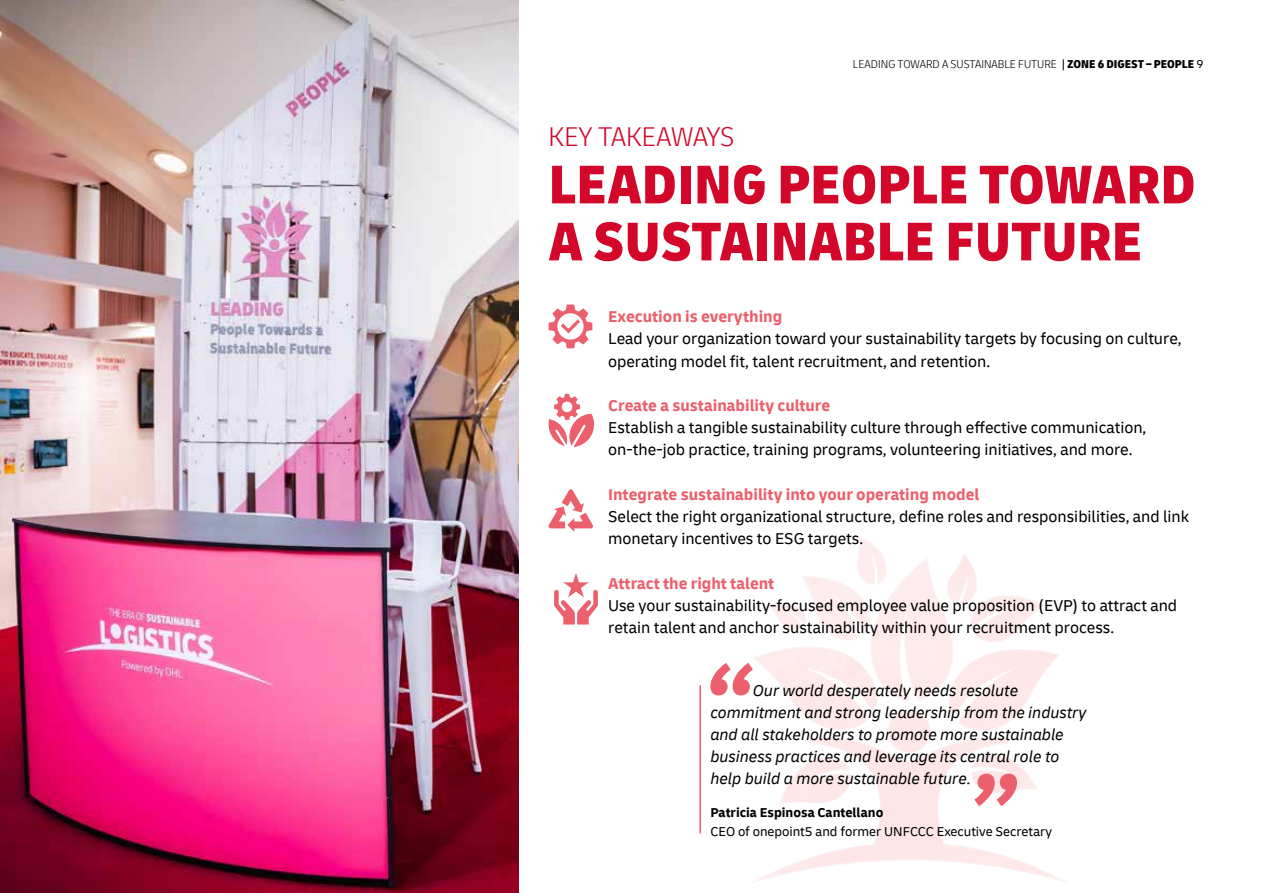
<style>
.page{position:relative;width:1263px;height:893px;background:#fff}
.page>*{position:absolute;margin:0;border:0;box-sizing:border-box;transform-origin:0 0}
.t1{font:900 condensed 57px/57px "Delivery";color:#d3072a}
.t2{font:300 condensed 28.5px "Delivery";letter-spacing:-.005em;color:#d3072a}
.t3{font:16.5px/22.2px "Delivery";color:#000}
.t4{font:italic 16.5px/22.2px "Delivery";color:#000}
.t5{font:700 16.5px "Delivery";color:#ec5f6c}
.t6{font:13.5px "Delivery";color:#000}
.t7{font:700 13.5px "Delivery";color:#000}
.t8{font:300 condensed 12px "Delivery";color:#000}
.s1{font-weight:400;font-stretch:normal}
.s2{font-weight:900}
</style>
<div class="page">
<svg style="left:974px;top:773px;width:43px;height:34px"></svg>
<hr style="left:699px;top:685px;width:2px;height:148px;background:#ec5f6c">
<svg style="left:710px;top:663px;width:43px;height:33px"></svg>
<img style="left:0;top:0;width:519px;height:893px">
<svg style="left:549px;top:304px;width:43px;height:44px"></svg>
<svg style="left:548px;top:394px;width:47px;height:53px"></svg>
<svg style="left:548px;top:489px;width:45px;height:43px"></svg>
<svg style="left:554px;top:573px;width:44px;height:51px"></svg>
<p class="t8" style="left:853px;top:56px;width:352px">LEADING TOWARD A SUSTAINABLE FUTURE <span class="s1">|</span> <span class="s2">ZONE 6 DIGEST – PEOPLE</span> <span class="s1">9</span></p>
<h2 class="t2" style="left:549px;top:118px;width:187px">KEY TAKEAWAYS</h2>
<h1 class="t1" style="left:549px;top:155px;width:649px">LEADING PEOPLE TOWARD<br>A SUSTAINABLE FUTURE</h1>
<p class="t5" style="left:608px;top:307px;width:176px">Execution is everything</p>
<p class="t3" style="left:608px;top:328px;width:575px">Lead your organization toward your sustainability targets by focusing on culture, operating model fit, talent recruitment, and retention.</p>
<p class="t5" style="left:608px;top:396px;width:224px">Create a sustainability culture</p>
<p class="t3" style="left:608px;top:416px;width:540px">Establish a tangible sustainability culture through effective communication, on-the-job practice, training programs, volunteering initiatives, and more.</p>
<p class="t5" style="left:608px;top:484px;width:373px">Integrate sustainability into your operating model</p>
<p class="t3" style="left:608px;top:505px;width:583px">Select the right organizational structure, define roles and responsibilities, and link monetary incentives to ESG targets.</p>
<p class="t5" style="left:608px;top:573px;width:168px">Attract the right talent</p>
<p class="t3" style="left:608px;top:594px;width:571px">Use your sustainability-focused employee value proposition (EVP) to attract and retain talent and anchor sustainability within your recruitment process.</p>
<p class="t4" style="left:710px;top:678px;width:377px;text-indent:43px">Our world desperately needs resolute commitment and strong leadership from the industry and all stakeholders to promote more sustainable business practices and leverage its central role to help build a more sustainable future.</p>
<p class="t7" style="left:710px;top:804px;width:174px">Patricia Espinosa Cantellano</p>
<p class="t6" style="left:710px;top:824px;width:343px">CEO of onepoint5 and former UNFCCC Executive Secretary</p>
</div>
